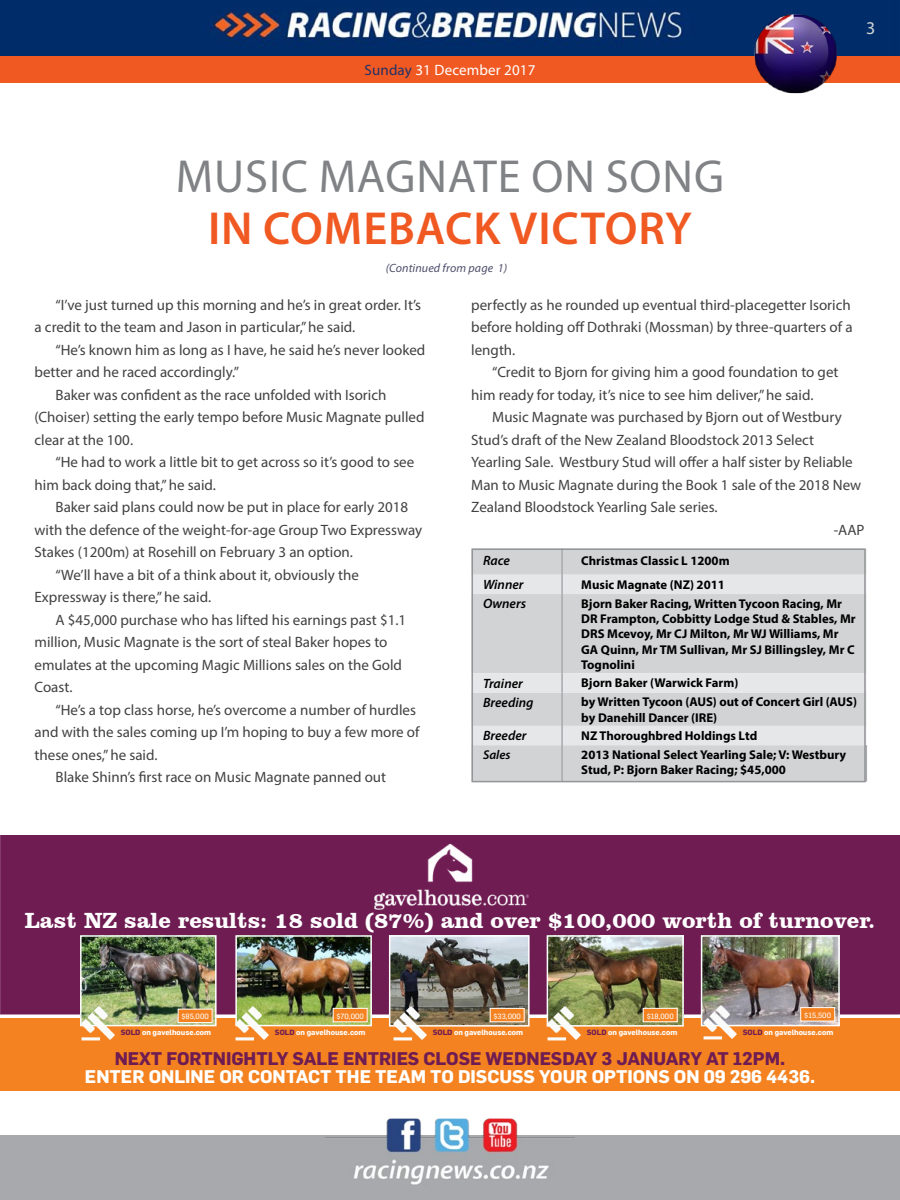
<style>
.page{position:relative;width:900px;height:1200px;background:#fff}
.page>*{position:absolute;margin:0;border:0;box-sizing:border-box;transform-origin:0 0}
.t1{font:46.5px "Myriad Pro";letter-spacing:.02em;color:#808285}
.t2{font:600 46.5px "Myriad Pro";letter-spacing:.02em;color:#f15922}
.t3{font:700 22.5px "Clarendon BT";color:#fff}
.t4{font:700 18px "Flama";color:#fff}
.t5{font:700 18px "Flama";color:#6f1c53}
.t6{font:18px "Myriad Pro";color:#d1d4d4}
.t7{font:15px/22.5px "Myriad Pro";color:#414042}
.t8{font:15px "Myriad Pro";letter-spacing:.01em;color:#fff}
.t9{font:italic 600 13.5px "Myriad Pro";color:#000}
.t10{font:700 12.75px/15.3px "Myriad Pro";color:#000}
.t11{font:italic 600 12.75px "Myriad Pro";color:#000}
.t12{font:italic 12px "Myriad Pro";letter-spacing:.01em;color:#4d4d6b}
.t13{font:700 7.5px "Flama";color:#fff}
.t14{font:7.5px "Flama Basic";color:#fff}
.s1{color:#203267}
.s2{color:#6f1c53}
</style>
<div class="page">
<div style="left:0;top:1136px;width:900px;height:64px;background:#a7a9ac"></div>
<img style="left:325px;top:1118px;width:250px;height:67px">
<div style="left:0;top:56px;width:900px;height:27px;background:#f15922"></div>
<img style="left:0;top:0;width:900px;height:56px">
<img style="left:752px;top:11px;width:88px;height:83px">
<div style="left:475px;top:552px;width:388px;height:227px;background:#d1d3d4"></div>
<svg style="left:475px;top:575px;width:388px;height:170px;background:#d8d9da"></svg>
<hr style="left:561px;top:549px;width:2px;height:26px;background:#a7a9ac">
<svg style="left:561px;top:575px;width:2px;height:19px"></svg>
<hr style="left:561px;top:594px;width:2px;height:79px;background:#a7a9ac">
<hr style="left:561px;top:673px;width:2px;height:20px;background:#a7a9ac">
<hr style="left:561px;top:693px;width:2px;height:33px;background:#a7a9ac">
<svg style="left:561px;top:726px;width:2px;height:19px"></svg>
<hr style="left:561px;top:745px;width:2px;height:37px;background:#a7a9ac">
<hr style="left:866px;top:745px;width:1px;height:37px;background:#a7a9ac">
<div style="left:472px;top:549px;width:394px;height:233px;border:2px solid #939598"></div>
<div style="left:1px;top:836px;width:898px;height:178px;background:#6f1c53"></div>
<div style="left:0;top:1019px;width:900px;height:72px;background:#f58220"></div>
<img style="left:238px;top:938px;width:131px;height:85px">
<div style="left:235px;top:935px;width:137px;height:91px;border:2px solid #fff"></div>
<img style="left:235px;top:1005px;width:36px;height:36px">
<div style="left:333px;top:1008px;width:34px;height:14px;background:#f58220"></div>
<div style="left:333px;top:1008px;width:35px;height:14px;border:1px solid #fff"></div>
<img style="left:550px;top:938px;width:131px;height:86px">
<div style="left:547px;top:935px;width:137px;height:92px;border:2px solid #fff"></div>
<img style="left:547px;top:1005px;width:36px;height:36px">
<div style="left:643px;top:1008px;width:34px;height:14px;background:#f58220"></div>
<div style="left:643px;top:1008px;width:35px;height:14px;border:1px solid #fff"></div>
<img style="left:392px;top:938px;width:135px;height:86px">
<div style="left:389px;top:935px;width:141px;height:92px;border:2px solid #fff"></div>
<img style="left:392px;top:1005px;width:36px;height:36px">
<div style="left:490px;top:1008px;width:34px;height:14px;background:#f58220"></div>
<div style="left:490px;top:1008px;width:35px;height:14px;border:1px solid #fff"></div>
<img style="left:374px;top:843px;width:155px;height:67px">
<img style="left:704px;top:938px;width:133px;height:85px">
<div style="left:701px;top:935px;width:139px;height:91px;border:2px solid #fff"></div>
<div style="left:801px;top:1008px;width:34px;height:13px;background:#f58220"></div>
<div style="left:800px;top:1007px;width:35px;height:14px;border:1px solid #fff"></div>
<img style="left:703px;top:1005px;width:36px;height:35px">
<img style="left:83px;top:938px;width:131px;height:85px">
<div style="left:80px;top:935px;width:137px;height:91px;border:2px solid #fff"></div>
<div style="left:178px;top:1009px;width:34px;height:14px;background:#f58220"></div>
<div style="left:178px;top:1009px;width:35px;height:14px;border:1px solid #fff"></div>
<img style="left:81px;top:1005px;width:36px;height:36px">
<p class="t8" style="left:365px;top:61px;width:172px"><span class="s1">Sunday</span> 31 December 2017</p>
<h1 class="t1" style="left:176px;top:148px;width:550px">Music Magnate on song</h1>
<h1 class="t2" style="left:208px;top:198px;width:485px">IN COMEBACK VICTORY</h1>
<p class="t12" style="left:386px;top:261px;width:123px">(Continued from page 1)</p>
<p class="t6" style="left:866px;top:17px;width:11px">3</p>
<p class="t7" style="left:35px;top:293px;width:388px;text-indent:21px">“I’ve just turned up this morning and he’s in great order. It’s a credit to the team and Jason in particular,” he said.</p>
<p class="t7" style="left:56px;top:338px;width:371px">“He’s known him as long as I have, he said he’s never looked</p>
<p class="t7" style="left:35px;top:361px;width:206px">better and he raced accordingly.”</p>
<p class="t7" style="left:56px;top:383px;width:332px">Baker was confident as the race unfolded with Isorich</p>
<p class="t7" style="left:35px;top:406px;width:391px">(Choiser) setting the early tempo before Music Magnate pulled</p>
<p class="t7" style="left:35px;top:428px;width:100px">clear at the 100.</p>
<p class="t7" style="left:56px;top:451px;width:360px">“He had to work a little bit to get across so it’s good to see</p>
<p class="t7" style="left:35px;top:473px;width:183px">him back doing that,” he said.</p>
<p class="t7" style="left:56px;top:496px;width:354px">Baker said plans could now be put in place for early 2018</p>
<p class="t7" style="left:35px;top:518px;width:389px">with the defence of the weight-for-age Group Two Expressway</p>
<p class="t7" style="left:35px;top:541px;width:320px">Stakes (1200m) at Rosehill on February 3 an option.</p>
<p class="t7" style="left:56px;top:563px;width:305px">“We’ll have a bit of a think about it, obviously the</p>
<p class="t7" style="left:35px;top:586px;width:178px">Expressway is there,” he said.</p>
<p class="t7" style="left:56px;top:608px;width:352px">A $45,000 purchase who has lifted his earnings past $1.1</p>
<p class="t7" style="left:35px;top:631px;width:355px">million, Music Magnate is the sort of steal Baker hopes to</p>
<p class="t7" style="left:35px;top:653px;width:369px">emulates at the upcoming Magic Millions sales on the Gold</p>
<p class="t7" style="left:35px;top:676px;width:39px">Coast.</p>
<p class="t7" style="left:56px;top:698px;width:362px">“He’s a top class horse, he’s overcome a number of hurdles</p>
<p class="t7" style="left:35px;top:721px;width:386px">and with the sales coming up I’m hoping to buy a few more of</p>
<p class="t7" style="left:35px;top:743px;width:125px">these ones,” he said.</p>
<p class="t7" style="left:56px;top:766px;width:332px">Blake Shinn’s first race on Music Magnate panned out</p>
<p class="t7" style="left:471px;top:293px;width:383px">perfectly as he rounded up eventual third-placegetter Isorich before holding off Dothraki (Mossman) by three-quarters of a length.</p>
<p class="t7" style="left:471px;top:361px;width:369px;text-indent:21px">“Credit to Bjorn for giving him a good foundation to get him ready for today, it’s nice to see him deliver,” he said.</p>
<p class="t7" style="left:492px;top:406px;width:351px">Music Magnate was purchased by Bjorn out of Westbury</p>
<p class="t7" style="left:471px;top:428px;width:344px">Stud’s draft of the New Zealand Bloodstock 2013 Select</p>
<p class="t7" style="left:471px;top:451px;width:383px">Yearling Sale. Westbury Stud will offer a half sister by Reliable</p>
<p class="t7" style="left:471px;top:473px;width:392px">Man to Music Magnate during the Book 1 sale of the 2018 New</p>
<p class="t7" style="left:471px;top:496px;width:248px">Zealand Bloodstock Yearling Sale series.</p>
<p class="t7" style="left:834px;top:518px;width:14px">-AAP</p>
<p class="t9" style="left:483px;top:552px;width:28px">Race</p>
<p class="t10" style="left:581px;top:552px;width:150px">Christmas Classic L 1200m</p>
<p class="t9" style="left:483px;top:576px;width:42px">Winner</p>
<p class="t10" style="left:581px;top:576px;width:145px">Music Magnate (NZ) 2011</p>
<p class="t9" style="left:483px;top:595px;width:45px">Owners</p>
<p class="t10" style="left:581px;top:596px;width:276px">Bjorn Baker Racing, Written Tycoon Racing, Mr DR Frampton, Cobbitty Lodge Stud &amp; Stables, Mr DRS Mcevoy, Mr CJ Milton, Mr WJ Williams, Mr GA Quinn, Mr TM Sullivan, Mr SJ Billingsley, Mr C Tognolini</p>
<p class="t9" style="left:483px;top:675px;width:41px">Trainer</p>
<p class="t10" style="left:581px;top:675px;width:159px">Bjorn Baker (Warwick Farm)</p>
<p class="t9" style="left:483px;top:694px;width:52px">Breeding</p>
<p class="t10" style="left:581px;top:694px;width:277px">by Written Tycoon (AUS) out of Concert Girl (AUS) by Danehill Dancer (IRE)</p>
<p class="t9" style="left:483px;top:727px;width:45px">Breeder</p>
<p class="t10" style="left:581px;top:727px;width:178px">NZ Thoroughbred Holdings Ltd</p>
<p class="t11" style="left:483px;top:747px;width:29px">Sales</p>
<p class="t10" style="left:581px;top:747px;width:266px">2013 National Select Yearling Sale; V: Westbury<br>Stud, P: Bjorn Baker Racing; $45,000</p>
<h2 class="t3" style="left:25px;top:906px;width:852px">Last NZ sale results: 18 sold (87%) and over $100,000 worth of turnover.</h2>
<p class="t14" style="left:181px;top:1011px;width:29px">$85,000</p>
<p class="t13" style="left:121px;top:1027px;width:92px"><span class="s2">SOLD</span> on gavelhouse.com</p>
<p class="t14" style="left:336px;top:1011px;width:29px">$70,000</p>
<p class="t13" style="left:275px;top:1027px;width:92px"><span class="s2">SOLD</span> on gavelhouse.com</p>
<p class="t14" style="left:493px;top:1011px;width:29px">$33,000</p>
<p class="t14" style="left:804px;top:1010px;width:28px">$15,500</p>
<p class="t13" style="left:743px;top:1027px;width:92px"><span class="s2">SOLD</span> on gavelhouse.com</p>
<p class="t14" style="left:647px;top:1011px;width:29px">$18,000</p>
<p class="t13" style="left:433px;top:1027px;width:92px"><span class="s2">SOLD</span> on gavelhouse.com</p>
<p class="t13" style="left:587px;top:1027px;width:92px"><span class="s2">SOLD</span> on gavelhouse.com</p>
<p class="t5" style="left:115px;top:1046px;width:672px">NEXT FORTNIGHTLY SALE ENTRIES CLOSE WEDNESDAY 3 JANUARY AT 12PM.</p>
<p class="t4" style="left:85px;top:1064px;width:732px">ENTER ONLINE OR CONTACT THE TEAM TO DISCUSS YOUR OPTIONS ON 09 296 4436.</p>
</div>
